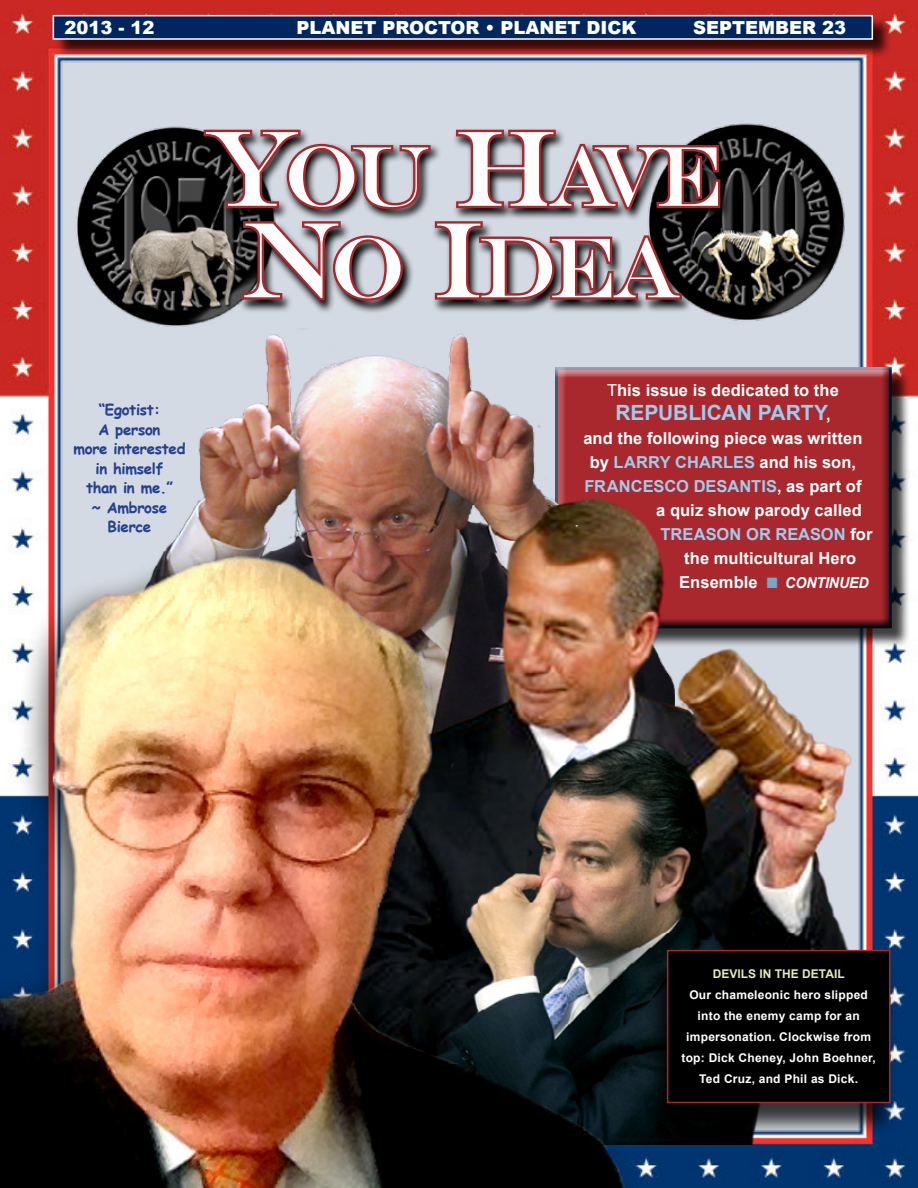
<style>
.page{position:relative;width:918px;height:1188px;background:#fff}
.page>*{position:absolute;margin:0;border:0;box-sizing:border-box;transform-origin:0 0}
.t1{font:85.5px/91.5px "Engravers";letter-spacing:-.1em;color:#fff;text-align:center;scale:.93 1}
.t2{font:700 21px "Arial";color:#9fcbed}
.t3{font:900 18px "Arial";color:#fff}
.t4{font:700 16.5px "Arial";letter-spacing:.005em;color:#fff}
.t5{font:700 16.5px "Arial";color:#9fcbed}
.t6{font:700 15px/19.5px "Comic Sans MS";letter-spacing:-.02em;color:#25408f;text-align:center}
.t7{font:italic 700 15px "Arial";letter-spacing:-.01em;color:#fff;scale:.95 1}
.t8{font:700 12px/21px "Arial";letter-spacing:.02em;color:#fff;text-align:center}
.t9{font:700 12px "Arial";color:#e0ecb9}
.s1{font-size:108px}
.s2{font-weight:400}
.s3{font-size:16.5px;color:#fff}
.s4{color:#9fcbed}
.s5{color:#fff}
.s6{font-style:normal;font-size:16.5px}
.s7{color:#74a7c8}
</style>
<div class="page">
<img style="left:0;top:0;width:918px;height:1188px">
<div style="left:55px;top:17px;width:837px;height:41px;background:#000;opacity:.75"></div>
<div style="left:53px;top:16px;width:819px;height:23px;background:#00265d"></div>
<div style="left:53px;top:15px;width:820px;height:25px;border:2px solid #fff"></div>
<img style="left:62px;top:107px;width:235px;height:235px">
<img style="left:633px;top:103px;width:233px;height:189px">
<svg style="left:200px;top:128px;width:532px;height:164px;background:#78797a"></svg>
<svg style="left:201px;top:127px;width:232px;height:85px;background:#87696e"></svg>
<svg style="left:454px;top:127px;width:269px;height:86px;background:#876166"></svg>
<svg style="left:239px;top:219px;width:167px;height:73px;background:#88686d"></svg>
<svg style="left:432px;top:219px;width:252px;height:73px;background:#8d6f74"></svg>
<div style="left:557px;top:370px;width:353px;height:277px;background:#000;opacity:.75"></div>
<div style="left:549px;top:360px;width:354px;height:270px;background:#000;opacity:.75"></div>
<img style="left:83px;top:292px;width:790px;height:853px">
<img style="left:0;top:525px;width:640px;height:663px">
<div style="left:645px;top:954px;width:253px;height:183px;background:#000;opacity:.75"></div>
<div style="left:668px;top:951px;width:222px;height:151px;background:#000"></div>
<div style="left:667px;top:950px;width:223px;height:153px;border:2px solid #a8282d"></div>
<h3 class="t3" style="left:65px;top:17px;width:92px">2013 - 12</h3>
<h3 class="t3" style="left:297px;top:17px;width:342px">PLANET PROCTOR • PLANET DICK</h3>
<h3 class="t3" style="left:693px;top:17px;width:154px">SEPTEMBER 23</h3>
<h1 class="t1" style="left:201px;top:130px;width:561px"><span class="s1">Y</span>OU <span class="s1">H</span>AVE<br><span class="s1">N</span>O <span class="s1">I</span>DEA</h1>
<p class="t6" style="left:73px;top:400px;width:114px">“Egotist:<br>A person<br>more interested in himself<br>than in me.”<br>~ Ambrose<br>Bierce</p>
<h3 class="t4" style="left:607px;top:379px;width:233px"><span class="s2">T</span>his issue is dedicated to the</h3>
<h2 class="t2" style="left:615px;top:398px;width:217px">Republican Party<span class="s3">,</span></h2>
<h3 class="t4" style="left:583px;top:427px;width:281px">and the following piece was written</h3>
<h3 class="t4" style="left:590px;top:451px;width:268px">by <span class="s4">Larry Charles</span> and his son,</h3>
<h3 class="t5" style="left:584px;top:475px;width:279px">Francesco Desantis<span class="s5">, as part of</span></h3>
<h3 class="t4" style="left:656px;top:499px;width:207px">a quiz show parody called</h3>
<h3 class="t5" style="left:660px;top:523px;width:214px">Treason Or Reason <span class="s5">for</span></h3>
<h3 class="t4" style="left:684px;top:547px;width:173px">the multicultural Hero</h3>
<p class="t7" style="left:679px;top:572px;width:201px"><span class="s6">Ensemble</span> <span class="s7">■</span> CONTINUED</p>
<p class="t9" style="left:713px;top:966px;width:133px">DEVILS IN THE DETAIL</p>
<p class="t8" style="left:682px;top:985px;width:196px">Our chameleonic hero slipped into the enemy camp for an impersonation. Clockwise from top: Dick Cheney, John Boehner,<br>Ted Cruz, and Phil as Dick.</p>
</div>
